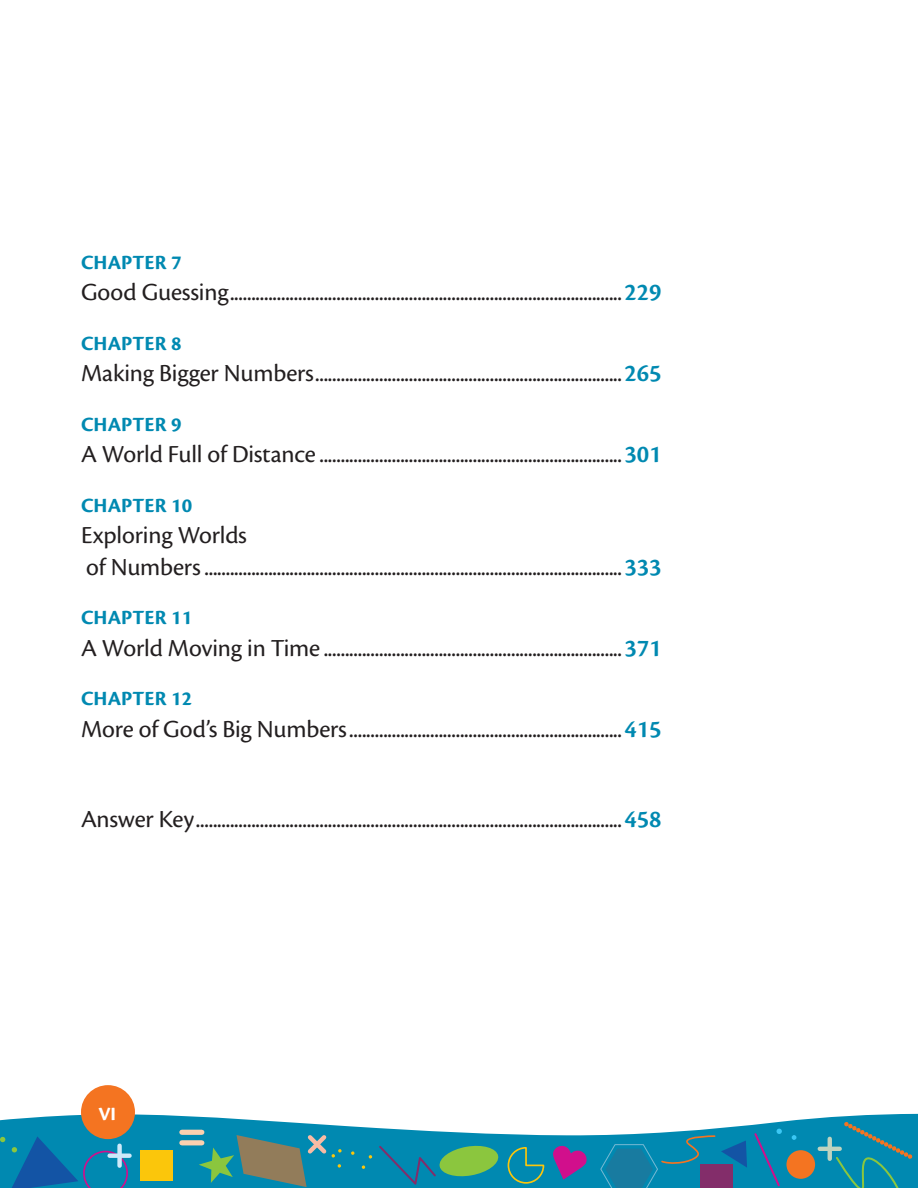
<style>
.page{position:relative;width:918px;height:1188px;background:#fff}
.page>*{position:absolute;margin:0;border:0;box-sizing:border-box;transform-origin:0 0}
.t1{font:25.5px/31.5px "Cronos Pro";letter-spacing:-.005em;color:#231f20}
.t2{font:700 21px "Cronos Pro";letter-spacing:.005em;color:#0089b1}
.t3{font:700 19.5px "Cronos Pro";color:#fff}
.s1{font-weight:600;color:#0089b1}
</style>
<div class="page">
<svg style="left:0;top:1114px;width:918px;height:74px;fill:#0089b1"></svg>
<div style="left:141px;top:1150px;width:32px;height:31px;background:#fbc60b"></div>
<div style="left:786px;top:1150px;width:29px;height:29px;background:#f47421;border-radius:50%"></div>
<hr style="left:828px;top:1139px;width:4px;height:20px;background:#bed3bf">
<hr style="left:820px;top:1147px;width:20px;height:4px;background:#bed3bf">
<div style="left:182px;top:1130px;width:20px;height:5px;background:#fcd0af"></div>
<div style="left:182px;top:1140px;width:20px;height:5px;background:#fcd0af"></div>
<svg style="left:199px;top:1131px;width:143px;height:56px;background:#3a8a90"></svg>
<svg style="left:351px;top:1151px;width:4px;height:4px"></svg>
<svg style="left:792px;top:1135px;width:5px;height:5px"></svg>
<svg style="left:0;top:1136px;width:128px;height:52px;background:#107bae"></svg>
<svg style="left:753px;top:1129px;width:29px;height:59px;background:#0e81af"></svg>
<svg style="left:362px;top:1144px;width:138px;height:44px;background:#239394"></svg>
<svg style="left:835px;top:1122px;width:78px;height:66px;background:#138ba4"></svg>
<svg style="left:507px;top:1146px;width:38px;height:39px"></svg>
<svg style="left:553px;top:1145px;width:35px;height:35px"></svg>
<svg style="left:600px;top:1134px;width:147px;height:54px;background:#197ba4"></svg>
<div style="left:81px;top:1085px;width:54px;height:54px;background:#f47421;border-radius:27px"></div>
<p class="t2" style="left:81px;top:250px;width:102px">CHAPTER 7</p>
<p class="t1" style="left:81px;top:277px;width:582px">Good Guessing............................................................................................<span class="s1">229</span></p>
<p class="t2" style="left:81px;top:331px;width:102px">CHAPTER 8</p>
<p class="t1" style="left:81px;top:358px;width:582px">Making Bigger Numbers........................................................................<span class="s1">265</span></p>
<p class="t2" style="left:81px;top:412px;width:102px">CHAPTER 9</p>
<p class="t1" style="left:81px;top:439px;width:582px">A World Full of Distance .......................................................................<span class="s1">301</span></p>
<p class="t2" style="left:81px;top:493px;width:113px">CHAPTER 10</p>
<p class="t1" style="left:81px;top:520px;width:582px">Exploring Worlds<br>of Numbers ..................................................................................................<span class="s1">333</span></p>
<p class="t2" style="left:81px;top:606px;width:113px">CHAPTER 11</p>
<p class="t1" style="left:81px;top:632px;width:582px">A World Moving in Time ......................................................................<span class="s1">371</span></p>
<p class="t2" style="left:81px;top:687px;width:113px">CHAPTER 12</p>
<p class="t1" style="left:81px;top:713px;width:582px">More of God’s Big Numbers................................................................<span class="s1">415</span></p>
<p class="t1" style="left:81px;top:803px;width:582px">Answer Key....................................................................................................<span class="s1">458</span></p>
<p class="t3" style="left:98px;top:1102px;width:19px">vi</p>
</div>
